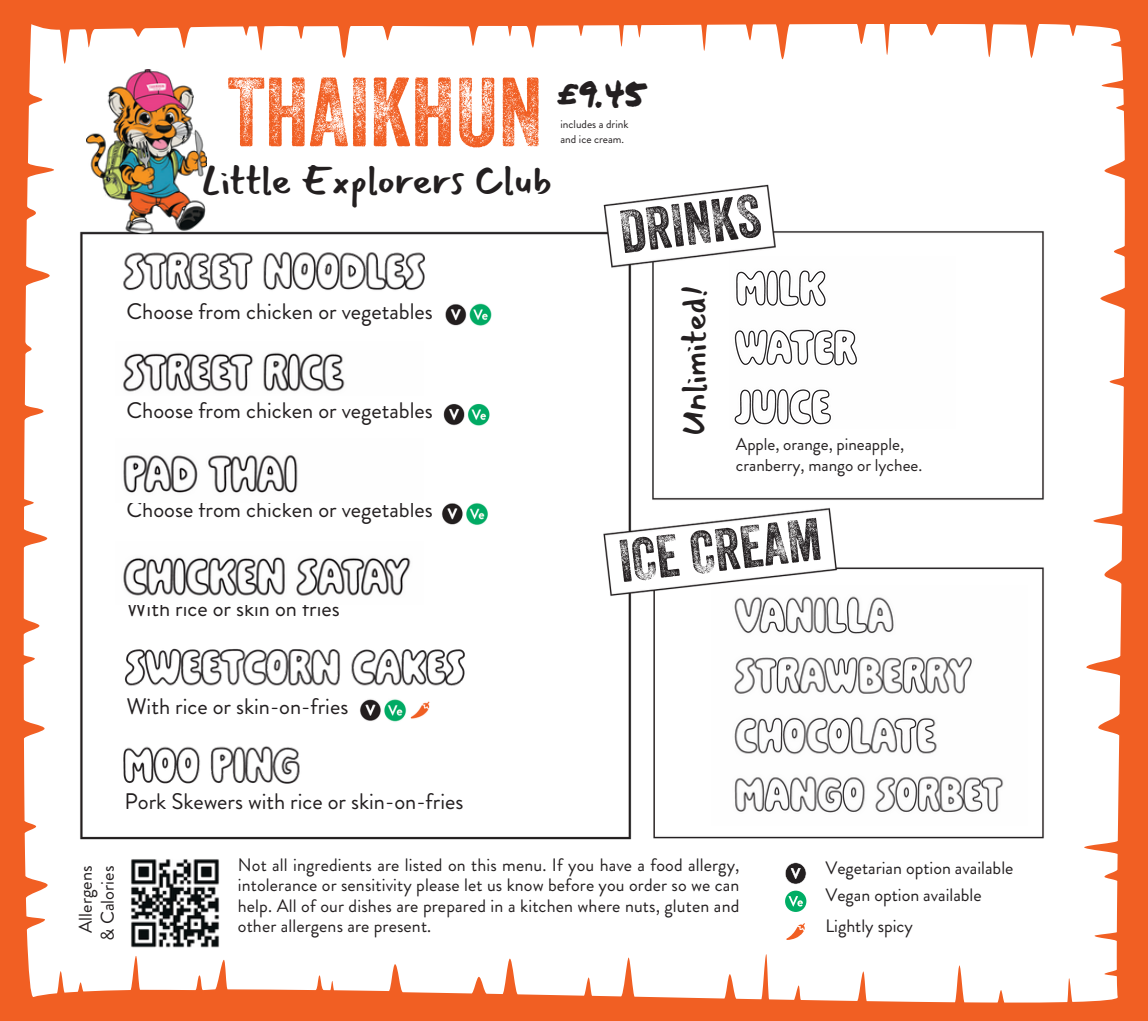
<style>
.page{position:relative;width:1148px;height:1021px;background:#f15f23}
.page>*{position:absolute;margin:0;border:0;box-sizing:border-box;transform-origin:0 0}
.t1{font:94.95px "Veneer Three";color:#f15f23}
.t2{font:58.73px "Veneer Three";color:#231f20}
.t3{font:58.05px "Veneer Three";color:#231f20}
.t4{font:39.6px "Mansalva";color:#231f20}
.t5{font:35.77px "Permanent Marker";color:#231f20}
.t6{font:34.2px "Mansalva";color:#231f20}
.t7{font:22.5px "Brandon Grotesque";color:#231f20}
.t8{font:18.45px "Brandon Grotesque";color:#231f20}
.t9{font:18px/20.2px "Brandon Grotesque";color:#231f20;text-align:justify}
.t10{font:17.1px/20.2px "Brandon Grotesque";color:#231f20}
.t11{font:11.47px "Brandon Grotesque";color:#231f20}
</style>
<div class="page">
<div style="left:31px;top:24px;width:1093px;height:979px;background:#fff"></div>
<img style="left:130px;top:858px;width:89px;height:90px">
<div style="left:70px;top:174px;width:984px;height:676px;background:#fff"></div>
<svg style="left:785px;top:862px;width:21px;height:22px"></svg>
<svg style="left:785px;top:891px;width:21px;height:21px"></svg>
<svg style="left:786px;top:923px;width:19px;height:17px"></svg>
<img style="left:86px;top:70px;width:120px;height:163px">
<img style="left:116px;top:245px;width:224px;height:55px">
<img style="left:116px;top:342px;width:307px;height:54px">
<img style="left:116px;top:438px;width:307px;height:64px">
<img style="left:116px;top:541px;width:307px;height:63px">
<img style="left:362px;top:245px;width:87px;height:49px">
<img style="left:336px;top:248px;width:32px;height:46px">
<img style="left:116px;top:640px;width:364px;height:148px">
<img style="left:711px;top:586px;width:316px;height:240px">
<img style="left:729px;top:256px;width:226px;height:172px">
<h3 class="t1" style="left:228px;top:78px;width:316px">THAIKHUN</h3>
<h3 class="t5" style="left:558px;top:67px;width:88px">£9.45</h3>
<p class="t11" style="left:560px;top:116px;width:69px">includes a drink</p>
<p class="t11" style="left:560px;top:131px;width:65px">and ice cream.</p>
<p class="t4" style="left:201px;top:159px;width:352px">Little Explorers Club</p>
<p class="t7" style="left:126px;top:295px;width:308px">Choose from chicken or vegetables</p>
<h5 class="t7" style="left:126px;top:395px;width:308px">Choose from chicken or vegetables</h5>
<h1 class="t7" style="left:126px;top:493px;width:308px">Choose from chicken or vegetables</h1>
<p class="t7" style="left:126px;top:592px;width:215px">With rice or skin on fries</p>
<h5 class="t2" style="left:617px;top:211px;width:143px;rotate:-7deg">DRINKS</h5>
<h5 class="t6" style="left:676px;top:436px;width:152px;rotate:-90deg">Unlimited!</h5>
<p class="t10" style="left:736px;top:435px;width:188px">Apple, orange, pineapple, cranberry, mango or lychee.</p>
<p class="t3" style="left:617px;top:540px;width:205px;rotate:-6deg">ICE CREAM</p>
<h5 class="t7" style="left:126px;top:690px;width:223px">With rice or skin-on-fries</h5>
<p class="t7" style="left:124px;top:785px;width:340px">Pork Skewers with rice or skin-on-fries</p>
<p class="t8" style="left:73px;top:933px;width:69px;rotate:-90deg">Allergens</p>
<p class="t8" style="left:95px;top:941px;width:76px;rotate:-90deg">&amp; Calories</p>
<p class="t9" style="left:238px;top:855px;width:503px">Not all ingredients are listed on this menu. If you have a food allergy, intolerance or sensitivity please let us know before you order so we can help. All of our dishes are prepared in a kitchen where nuts, gluten and other allergens are present.</p>
<p class="t9" style="left:825px;top:855px;width:189px;line-height:27px">Vegetarian option available<br>Vegan option available</p>
<p class="t9" style="left:825px;top:916px;width:89px">Lightly spicy</p>
</div>
